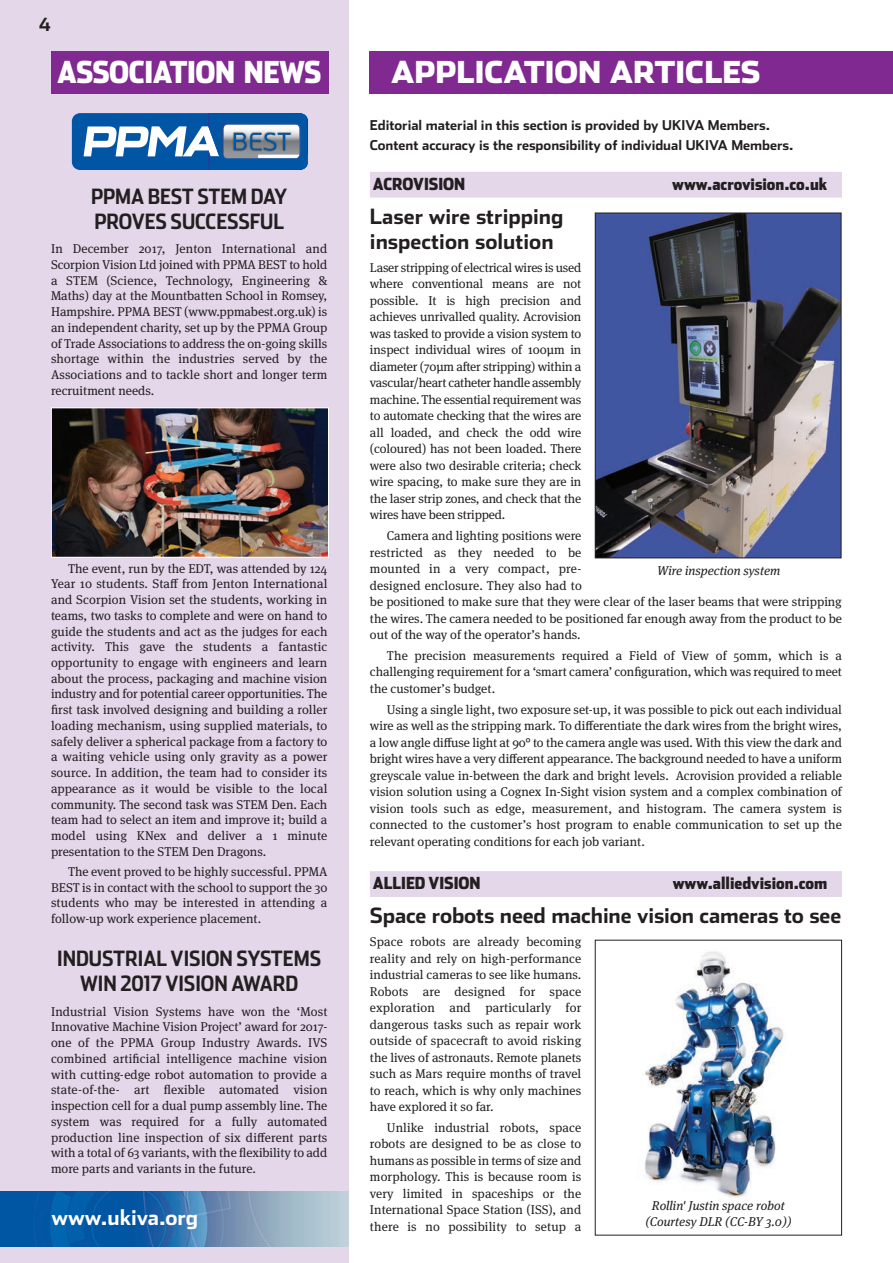
<style>
.page{position:relative;width:893px;height:1263px;background:#fff}
.page>*{position:absolute;margin:0;border:0;box-sizing:border-box;transform-origin:0 0}
.t1{font:900 30px "Stainless";color:#fff}
.t2{font:900 30px "Stainless Cond";letter-spacing:-.015em;color:#fff}
.t3{font:700 21px/25.2px "Stainless";letter-spacing:-.005em;color:#231f20}
.t4{font:700 21px/25.2px "Stainless Cond";color:#231f20}
.t5{font:700 21px "Stainless";color:#fff}
.t6{font:700 18px "Stainless";color:#231f20}
.t7{font:900 16.5px "Stainless Cond";color:#231f20}
.t8{font:700 13.5px/20.4px "Stainless";color:#231f20}
.t9{font:12.75px/16.5px "Meta Serif OT";color:#231f20;text-align:justify}
.t10{font:italic 12.75px/15.3px "Meta Serif OT";color:#231f20;text-align:center}
</style>
<div class="page">
<div style="left:0;top:0;width:349px;height:1263px;background:#e3d7e9"></div>
<img style="left:0;top:1191px;width:349px;height:55px">
<div style="left:370px;top:51px;width:523px;height:43px;background:#802990"></div>
<div style="left:51px;top:51px;width:278px;height:43px;background:#802990"></div>
<div style="left:370px;top:172px;width:472px;height:18px;background:#e3d7e9"></div>
<div style="left:370px;top:186px;width:472px;height:12px;background:#e3d7e9"></div>
<div style="left:370px;top:871px;width:472px;height:18px;background:#e3d7e9"></div>
<div style="left:370px;top:885px;width:472px;height:12px;background:#e3d7e9"></div>
<img style="left:597px;top:215px;width:242px;height:341px">
<div style="left:595px;top:213px;width:246px;height:345px;border:1px solid #231f20"></div>
<img style="left:645px;top:951px;width:141px;height:247px">
<div style="left:595px;top:940px;width:247px;height:295px;border:1px solid #231f20"></div>
<svg style="left:72px;top:113px;width:236px;height:57px;background:#4b81b6"></svg>
<img style="left:53px;top:409px;width:274px;height:147px">
<div style="left:51px;top:407px;width:278px;height:151px;border:1px solid #fff"></div>
<h3 class="t6" style="left:39px;top:15px;width:13px">4</h3>
<h1 class="t2" style="left:57px;top:55px;width:266px">ASSOCIATION NEWS</h1>
<h1 class="t1" style="left:391px;top:55px;width:371px">APPLICATION ARTICLES</h1>
<h2 class="t4" style="left:91px;top:184px;width:198px">PPMA BEST STEM DAY<br>PROVES SUCCESSFUL</h2>
<p class="t9" style="left:51px;top:242px;width:278px;line-height:15.8px">In December 2017, Jenton International and Scorpion Vision Ltd joined with PPMA BEST to hold a STEM (Science, Technology, Engineering &amp; Maths) day at the Mountbatten School in Romsey, Hampshire. PPMA BEST (www.ppmabest.org.uk) is an independent charity, set up by the PPMA Group of Trade Associations to address the on-going skills shortage within the industries served by the Associations and to tackle short and longer term recruitment needs.</p>
<p class="t9" style="left:51px;top:561px;width:278px;line-height:15.8px;text-indent:17px">The event, run by the EDT, was attended by 124<br>Year 10 students. Staff from Jenton International and Scorpion Vision set the students, working in teams, two tasks to complete and were on hand to guide the students and act as the judges for each activity. This gave the students a fantastic opportunity to engage with engineers and learn about the process, packaging and machine vision industry and for potential career opportunities. The first task involved designing and building a roller loading mechanism, using supplied materials, to safely deliver a spherical package from a factory to a waiting vehicle using only gravity as a power source. In addition, the team had to consider its appearance as it would be visible to the local community. The second task was STEM Den. Each team had to select an item and improve it; build a model using KNex and deliver a 1 minute presentation to the STEM Den Dragons.</p>
<p class="t9" style="left:51px;top:865px;width:278px;line-height:15.8px;text-indent:17px">The event proved to be highly successful. PPMA BEST is in contact with the school to support the 30 students who may be interested in attending a follow-up work experience placement.</p>
<h2 class="t4" style="left:57px;top:946px;width:266px;text-align:center">INDUSTRIAL VISION SYSTEMS<br>WIN 2017 VISION AWARD</h2>
<p class="t9" style="left:51px;top:1004px;width:278px;line-height:15.8px">Industrial Vision Systems have won the ‘Most Innovative Machine Vision Project’ award for 2017- one of the PPMA Group Industry Awards. IVS combined artificial intelligence machine vision with cutting-edge robot automation to provide a state-of-the- art flexible automated vision inspection cell for a dual pump assembly line. The system was required for a fully automated production line inspection of six different parts with a total of 63 variants, with the flexibility to add more parts and variants in the future.</p>
<h2 class="t5" style="left:51px;top:1206px;width:148px">www.ukiva.org</h2>
<p class="t8" style="left:370px;top:115px;width:425px">Editorial material in this section is provided by UKIVA Members.<br>Content accuracy is the responsibility of individual UKIVA Members.</p>
<p class="t7" style="left:373px;top:174px;width:94px">ACROVISION</p>
<p class="t7" style="left:672px;top:174px;width:157px">www.acrovision.co.uk</p>
<h2 class="t3" style="left:370px;top:204px;width:195px">Laser wire stripping inspection solution</h2>
<p class="t9" style="left:370px;top:260px;width:213px">Laser stripping of electrical wires is used where conventional means are not possible. It is high precision and achieves unrivalled quality. Acrovision was tasked to provide a vision system to inspect individual wires of 100µm in diameter (70µm after stripping) within a vascular/heart catheter handle assembly machine. The essential requirement was to automate checking that the wires are all loaded, and check the odd wire (coloured) has not been loaded. There were also two desirable criteria; check wire spacing, to make sure they are in the laser strip zones, and check that the wires have been stripped.</p>
<p class="t9" style="left:370px;top:528px;width:473px;text-align:left;text-indent:17px">Camera and lighting positions were<br>restricted as they needed to be<br>mounted in a very compact, pre-<br>designed enclosure. They also had to<br>be positioned to make sure that they were clear of the laser beams that were stripping the wires. The camera needed to be positioned far enough away from the product to be out of the way of the operator’s hands.</p>
<p class="t9" style="left:370px;top:648px;width:473px;text-indent:17px">The precision measurements required a Field of View of 50mm, which is a challenging requirement for a ‘smart camera’ configuration, which was required to meet the customer’s budget.</p>
<p class="t9" style="left:370px;top:702px;width:473px;text-indent:17px">Using a single light, two exposure set-up, it was possible to pick out each individual wire as well as the stripping mark. To differentiate the dark wires from the bright wires, a low angle diffuse light at 90° to the camera angle was used. With this view the dark and bright wires have a very different appearance. The background needed to have a uniform greyscale value in-between the dark and bright levels. Acrovision provided a reliable vision solution using a Cognex In-Sight vision system and a complex combination of vision tools such as edge, measurement, and histogram. The camera system is connected to the customer’s host program to enable communication to set up the relevant operating conditions for each job variant.</p>
<p class="t7" style="left:373px;top:874px;width:109px">ALLIED VISION</p>
<p class="t7" style="left:673px;top:874px;width:156px">www.alliedvision.com</p>
<h2 class="t3" style="left:370px;top:903px;width:473px">Space robots need machine vision cameras to see</h2>
<p class="t9" style="left:370px;top:934px;width:213px">Space robots are already becoming reality and rely on high-performance industrial cameras to see like humans.<br>Robots are designed for space exploration and particularly for dangerous tasks such as repair work outside of spacecraft to avoid risking the lives of astronauts. Remote planets such as Mars require months of travel to reach, which is why only machines have explored it so far.</p>
<p class="t9" style="left:370px;top:1120px;width:213px;text-indent:17px">Unlike industrial robots, space robots are designed to be as close to humans as possible in terms of size and morphology. This is because room is very limited in spaceships or the International Space Station (ISS), and there is no possibility to setup a</p>
<p class="t10" style="left:657px;top:564px;width:125px">Wire inspection system</p>
<p class="t10" style="left:645px;top:1199px;width:147px">Rollin' Justin space robot (Courtesy DLR (CC-BY 3.0))</p>
</div>
